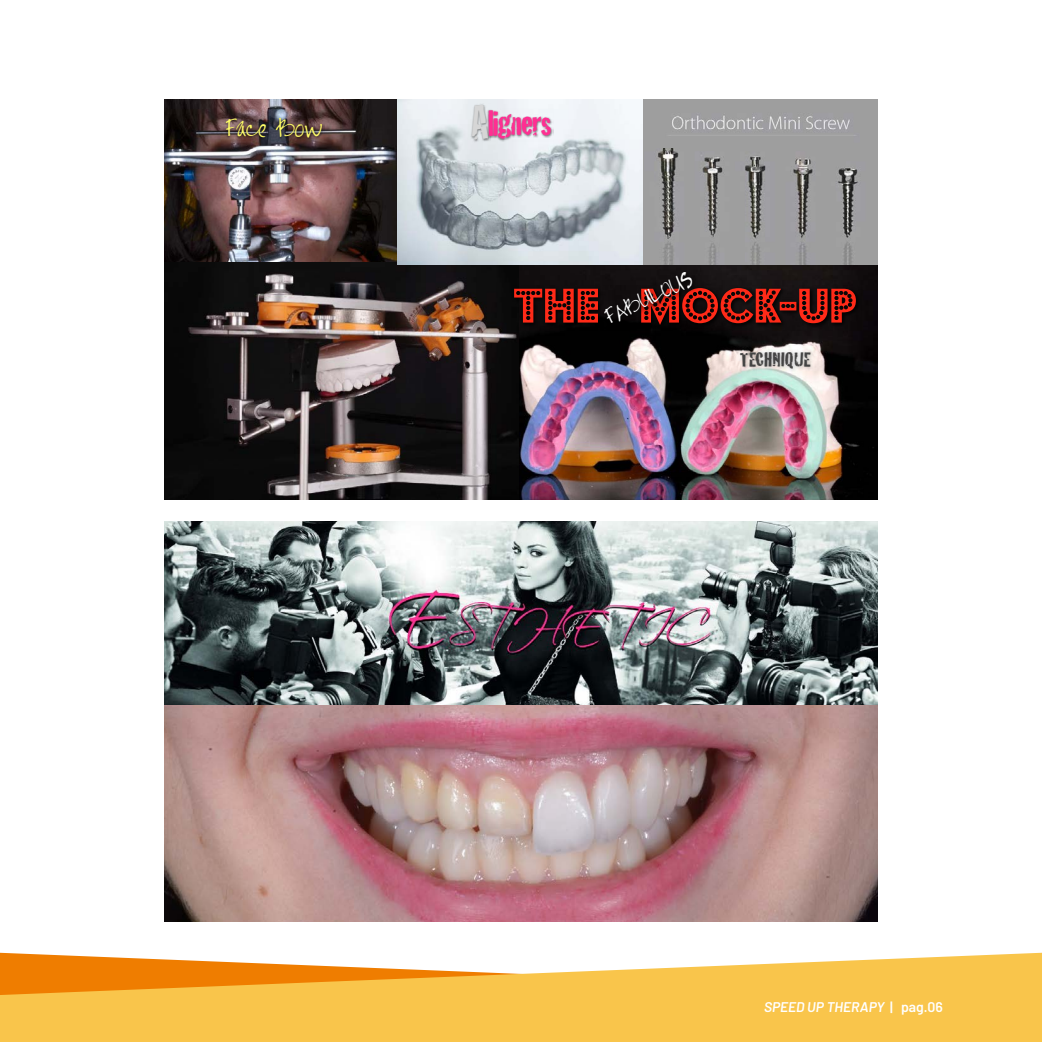
<style>
.page{position:relative;width:1042px;height:1042px;background:#fff}
.page>*{position:absolute;margin:0;border:0;box-sizing:border-box;transform-origin:0 0}
.t1{font:53.73px "Budmo Jiggler";color:#ff2a18}
.t2{font:36.05px "Cracked";letter-spacing:-.04em;color:#ff2f92}
.t3{font:21.18px "Cracked";color:#444}
.t4{font:19.95px "Jayne Print Hand";color:#fffc67}
.t5{font:17.85px "Jayne Print Hand";color:#fff}
.t6{font:italic 600 14px "Barlow";color:#fff}
.s1{font-size:45.68px;color:#d6d6d6}
.s2{font-style:normal}
</style>
<div class="page">
<svg style="left:0;top:952px;width:1042px;height:90px;background:#f8c358"></svg>
<img style="left:165px;top:99px;width:712px;height:163px">
<img style="left:165px;top:262px;width:354px;height:238px">
<img style="left:519px;top:260px;width:358px;height:240px">
<img style="left:644px;top:99px;width:215px;height:48px">
<img style="left:470px;top:103px;width:20px;height:39px">
<img style="left:486px;top:108px;width:67px;height:33px">
<img style="left:224px;top:117px;width:100px;height:24px">
<img style="left:512px;top:286px;width:349px;height:44px">
<img style="left:602px;top:269px;width:95px;height:59px">
<img style="left:737px;top:350px;width:10px;height:21px">
<img style="left:747px;top:349px;width:6px;height:22px">
<img style="left:753px;top:349px;width:62px;height:24px">
<img style="left:165px;top:521px;width:712px;height:184px">
<img style="left:165px;top:705px;width:712px;height:216px">
<p class="t4" style="left:226px;top:118px;width:98px">Face Bow</p>
<p class="t2" style="left:471px;top:95px;width:83px"><span class="s1">A</span>ligners</p>
<p class="t5" style="left:602px;top:309px;width:95px;rotate:-25deg">FABULOUS</p>
<p class="t1" style="left:513px;top:275px;width:345px">THE MOCK-UP</p>
<p class="t3" style="left:740px;top:342px;width:73px">TECHNIQUE</p>
<p class="t6" style="left:764px;top:997px;width:180px">SPEED UP THERAPY <span class="s2">| pag.06</span></p>
</div>
